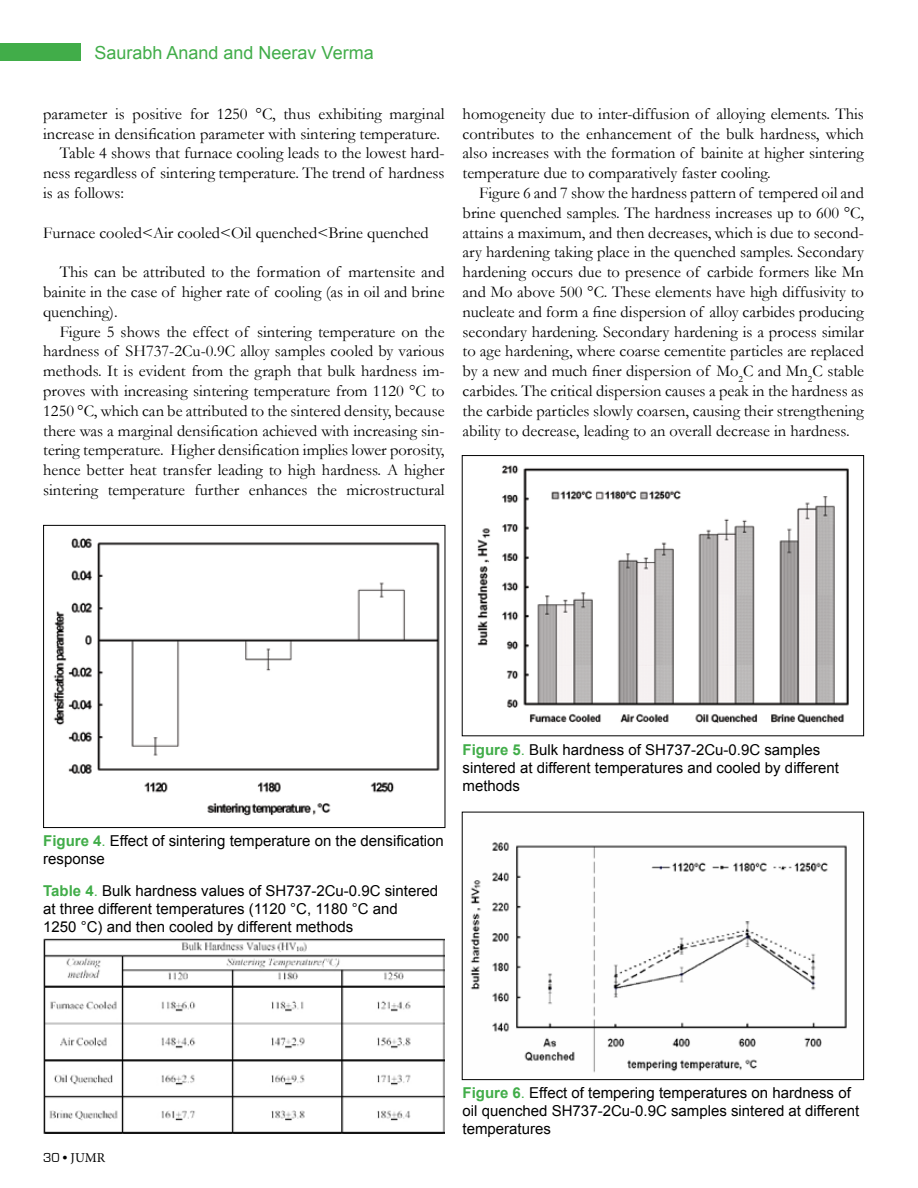
<style>
.page{position:relative;width:918px;height:1188px;background:#fff}
.page>*{position:absolute;margin:0;border:0;box-sizing:border-box;transform-origin:0 0}
.t1{font:18px "Arial";color:#41ad49}
.t2{font:16.5px/19.8px "Garamond";color:#000;text-align:justify}
.t3{font:15px/18px "Arial";color:#000}
.t4{font:13.5px "Minion Pro";color:#000}
.s1{font-weight:700;color:#41ad49}
.s2{color:#41ad49}
.s3{font-family:"Eurostile"}
</style>
<div class="page">
<div style="left:0;top:43px;width:81px;height:18px;background:#41ad49"></div>
<img style="left:53px;top:538px;width:387px;height:278px">
<div style="left:43px;top:525px;width:402px;height:303px;border:1px solid #000"></div>
<img style="left:477px;top:465px;width:372px;height:258px">
<div style="left:462px;top:455px;width:402px;height:281px;border:1px solid #000"></div>
<img style="left:470px;top:842px;width:377px;height:231px">
<div style="left:462px;top:812px;width:402px;height:268px;border:1px solid #000"></div>
<img style="left:43px;top:939px;width:402px;height:195px">
<p class="t1" style="left:94px;top:42px;width:281px">Saurabh Anand and Neerav Verma</p>
<p class="t2" style="left:43px;top:104px;width:403px">parameter is positive for 1250 °C, thus exhibiting marginal</p>
<p class="t2" style="left:43px;top:124px;width:398px">increase in densification parameter with sintering temperature.</p>
<p class="t2" style="left:60px;top:144px;width:386px">Table 4 shows that furnace cooling leads to the lowest hard-</p>
<p class="t2" style="left:43px;top:163px;width:403px">ness regardless of sintering temperature. The trend of hardness</p>
<p class="t2" style="left:43px;top:183px;width:82px">is as follows:</p>
<p class="t2" style="left:43px;top:223px;width:387px">Furnace cooled&lt;Air cooled&lt;Oil quenched&lt;Brine quenched</p>
<p class="t2" style="left:43px;top:262px;width:403px;text-indent:16px">This can be attributed to the formation of martensite and bainite in the case of higher rate of cooling (as in oil and brine quenching).</p>
<p class="t2" style="left:43px;top:322px;width:403px;text-indent:16px">Figure 5 shows the effect of sintering temperature on the hardness of SH737-2Cu-0.9C alloy samples cooled by various methods. It is evident from the graph that bulk hardness im&shy;proves with increasing sintering temperature from 1120 °C to 1250 °C, which can be attributed to the sintered density, because there was a marginal densification achieved with increasing sin-</p>
<p class="t2" style="left:43px;top:441px;width:403px">tering temperature. Higher densification implies lower porosity, hence better heat transfer leading to high hardness. A higher sintering temperature further enhances the microstructural</p>
<p class="t2" style="left:463px;top:104px;width:403px">homogeneity due to inter-diffusion of alloying elements. This contributes to the enhancement of the bulk hardness, which also increases with the formation of bainite at higher sintering temperature due to comparatively faster cooling.</p>
<p class="t2" style="left:463px;top:183px;width:403px;text-indent:16px">Figure 6 and 7 show the hardness pattern of tempered oil and brine quenched samples. The hardness increases up to 600 °C, attains a maximum, and then decreases, which is due to second&shy;ary hardening taking place in the quenched samples. Secondary hardening occurs due to presence of carbide formers like Mn and Mo above 500 °C. These elements have high diffusivity to nucleate and form a fine dispersion of alloy carbides producing secondary hardening. Secondary hardening is a process similar to age hardening, where coarse cementite particles are replaced by a new and much finer dispersion of Mo<sub>2</sub>C and Mn<sub>2</sub>C stable carbides. The critical dispersion causes a peak in the hardness as the carbide particles slowly coarsen, causing their strengthening ability to decrease, leading to an overall decrease in hardness.</p>
<p class="t3" style="left:43px;top:832px;width:402px"><span class="s1">Figure 4</span><span class="s2">.</span> Effect of sintering temperature on the densification response</p>
<p class="t3" style="left:43px;top:882px;width:396px"><span class="s1">Table 4</span><span class="s2">.</span> Bulk hardness values of SH737-2Cu-0.9C sintered at three different temperatures (1120 °C, 1180 °C and<br>1250 °C) and then cooled by different methods</p>
<p class="t3" style="left:463px;top:740px;width:378px"><span class="s1">Figure 5</span><span class="s2">.</span> Bulk hardness of SH737-2Cu-0.9C samples sintered at different temperatures and cooled by different methods</p>
<p class="t4" style="left:43px;top:1149px;width:64px"><span class="s3">30 •</span> JUMR</p>
<p class="t3" style="left:463px;top:1084px;width:398px"><span class="s1">Figure 6</span><span class="s2">.</span> Effect of tempering temperatures on hardness of oil quenched SH737-2Cu-0.9C samples sintered at different temperatures</p>
</div>
